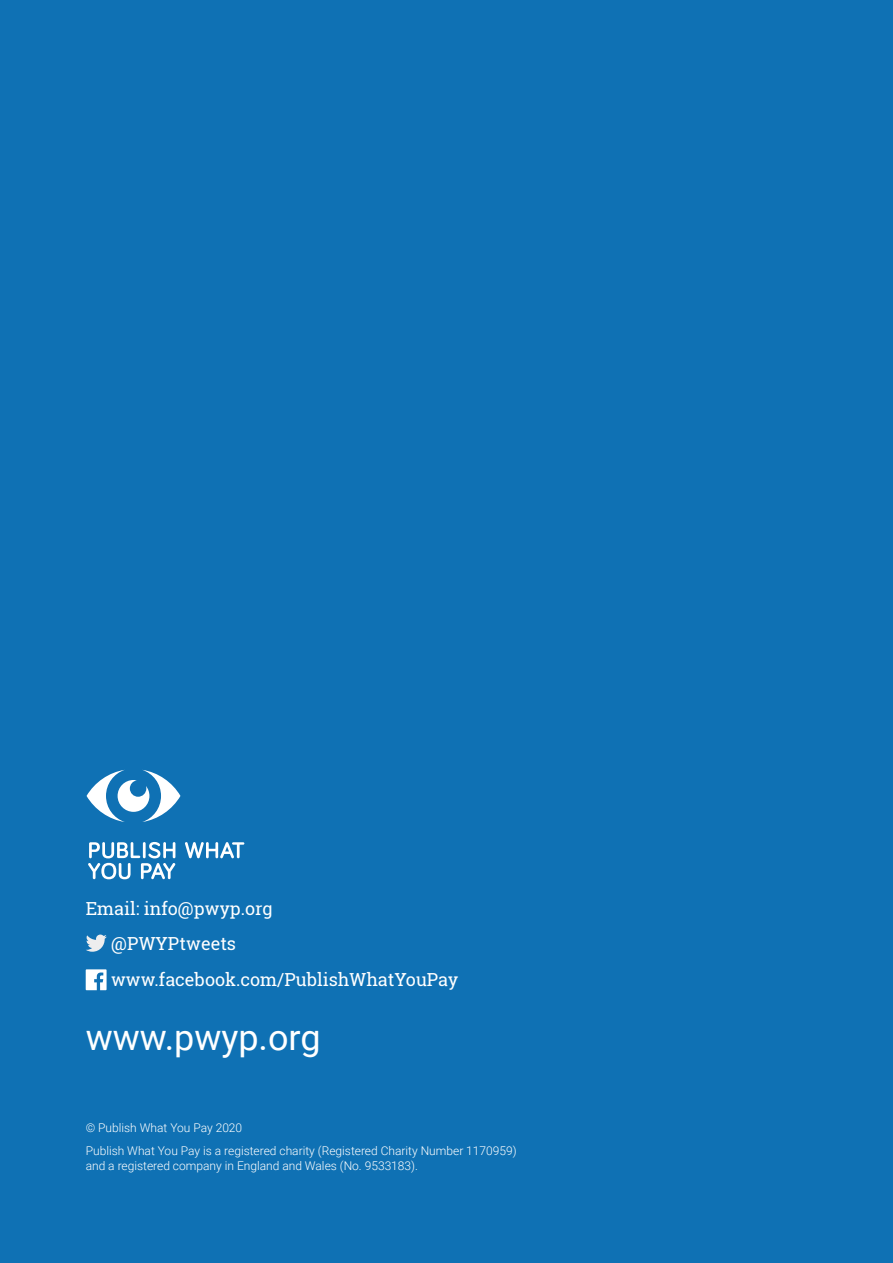
<style>
.page{position:relative;width:893px;height:1263px;background:#0f71b4}
.page>*{position:absolute;margin:0;border:0;box-sizing:border-box;transform-origin:0 0}
.t1{font:36px "Roboto";color:#fff}
.t2{font:18px/35.5px "Roboto Slab";color:#fff}
.t3{font:300 12px/23.5px "Roboto";color:#fff}
</style>
<div class="page">
<svg style="left:86px;top:934px;width:21px;height:18px"></svg>
<svg style="left:86px;top:969px;width:21px;height:21px"></svg>
<svg style="left:87px;top:770px;width:93px;height:52px"></svg>
<svg style="left:185px;top:842px;width:59px;height:16px"></svg>
<svg style="left:88px;top:842px;width:87px;height:37px"></svg>
<h2 class="t2" style="left:111px;top:890px;width:349px;text-indent:-25px">Email: info@pwyp.org<br>@PWYPtweets www.facebook.com/PublishWhatYouPay</h2>
<h1 class="t1" style="left:86px;top:1012px;width:236px">www.pwyp.org</h1>
<p class="t3" style="left:86px;top:1115px;width:433px">© Publish What You Pay 2020<br>Publish What You Pay is a registered charity (Registered Charity Number 1170959)</p>
<p class="t3" style="left:86px;top:1154px;width:334px">and a registered company in England and Wales (No. 9533183).</p>
</div>
